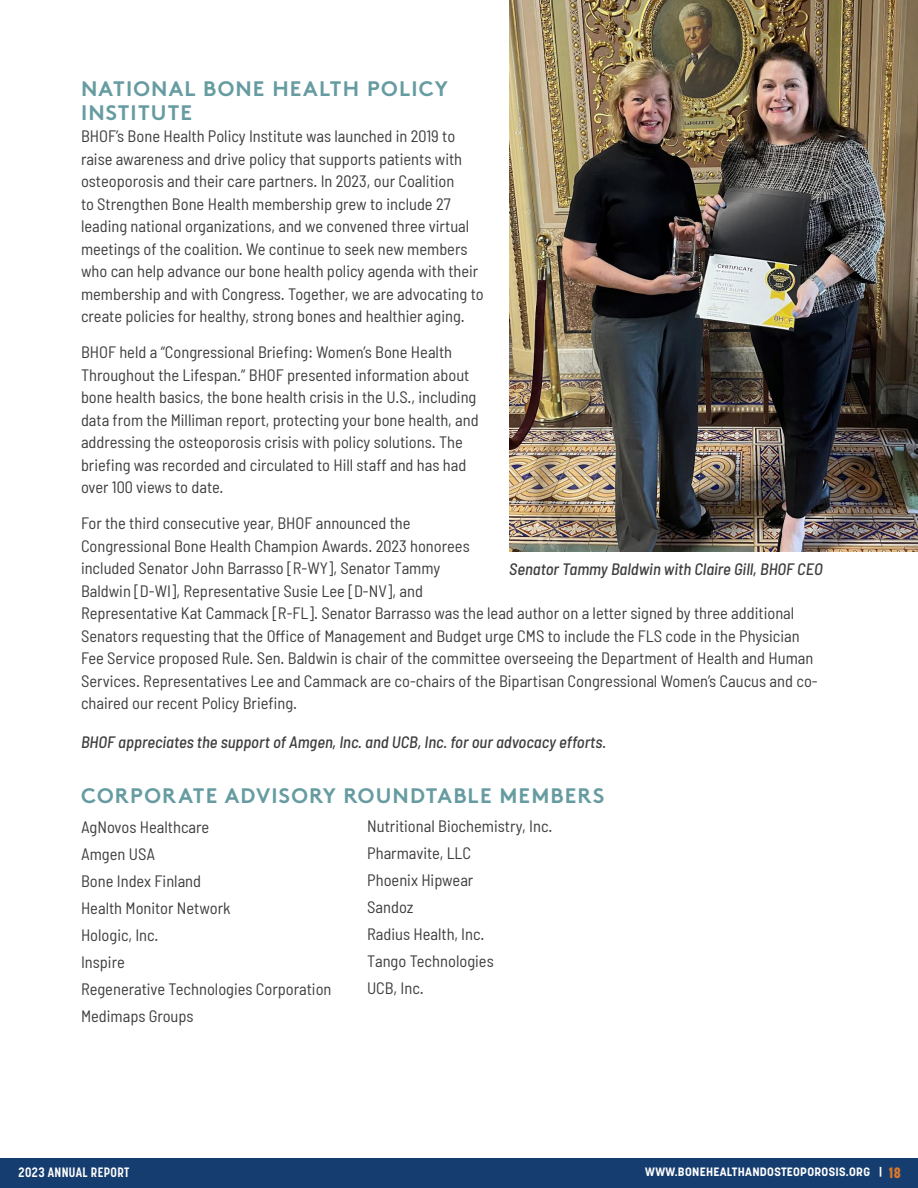
<style>
.page{position:relative;width:918px;height:1188px;background:#fff}
.page>*{position:absolute;margin:0;border:0;box-sizing:border-box;transform-origin:0 0}
.t1{font:700 21px/24px "Brown";letter-spacing:.055em;color:#669ca1}
.t2{font:semi-condensed 16.5px/22.5px "Barlow";color:#3e3e3f}
.t3{font:italic 500 semi-condensed 16.5px "Barlow";color:#3e3e3f}
.t4{font:700 13.5px "Korolev Condensed";letter-spacing:.025em;color:#fff}
.t5{font:700 12px "Korolev";letter-spacing:.025em;color:#fff}
.s1{font-family:"Korolev Condensed";font-weight:800;font-size:15px;color:#db7829}
</style>
<div class="page">
<div style="left:0;top:1159px;width:918px;height:29px;background:#163d6f"></div>
<img style="left:509px;top:0;width:409px;height:552px">
<p class="t1" style="left:81px;top:74px;width:368px">NATIONAL BONE HEALTH POLICY<br>INSTITUTE</p>
<p class="t2" style="left:81px;top:125px;width:404px">BHOF’s Bone Health Policy Institute was launched in 2019 to raise awareness and drive policy that supports patients with osteoporosis and their care partners. In 2023, our Coalition<br>to Strengthen Bone Health membership grew to include 27 leading national organizations, and we convened three virtual meetings of the coalition. We continue to seek new members who can help advance our bone health policy agenda with their membership and with Congress. Together, we are advocating to create policies for healthy, strong bones and healthier aging.</p>
<p class="t2" style="left:81px;top:341px;width:399px">BHOF held a “Congressional Briefing: Women’s Bone Health Throughout the Lifespan.” BHOF presented information about bone health basics, the bone health crisis in the U.S., including data from the Milliman report, protecting your bone health, and addressing the osteoporosis crisis with policy solutions. The briefing was recorded and circulated to Hill staff and has had over 100 views to date.</p>
<p class="t2" style="left:81px;top:512px;width:738px">For the third consecutive year, BHOF announced the<br>Congressional Bone Health Champion Awards. 2023 honorees<br>included Senator John Barrasso [R-WY], Senator Tammy<br>Baldwin [D-WI], Representative Susie Lee [D-NV], and<br>Representative Kat Cammack [R-FL]. Senator Barrasso was the lead author on a letter signed by three additional Senators requesting that the Office of Management and Budget urge CMS to include the FLS code in the Physician Fee Service proposed Rule. Sen. Baldwin is chair of the committee overseeing the Department of Health and Human Services. Representatives Lee and Cammack are co-chairs of the Bipartisan Congressional Women’s Caucus and co&shy;chaired our recent Policy Briefing.</p>
<p class="t3" style="left:81px;top:730px;width:527px">BHOF appreciates the support of Amgen, Inc. and UCB, Inc. for our advocacy efforts.</p>
<p class="t1" style="left:81px;top:782px;width:525px">CORPORATE ADVISORY ROUNDTABLE MEMBERS</p>
<p class="t2" style="left:81px;top:815px;width:130px">AgNovos Healthcare</p>
<p class="t2" style="left:81px;top:842px;width:76px">Amgen USA</p>
<p class="t2" style="left:81px;top:869px;width:122px">Bone Index Finland</p>
<p class="t2" style="left:81px;top:896px;width:151px">Health Monitor Network</p>
<p class="t2" style="left:81px;top:923px;width:79px">Hologic, Inc.</p>
<p class="t2" style="left:81px;top:950px;width:45px">Inspire</p>
<p class="t2" style="left:81px;top:977px;width:252px">Regenerative Technologies Corporation</p>
<p class="t2" style="left:81px;top:1004px;width:114px">Medimaps Groups</p>
<p class="t3" style="left:509px;top:557px;width:315px">Senator Tammy Baldwin with Claire Gill, BHOF CEO</p>
<p class="t2" style="left:367px;top:814px;width:187px">Nutritional Biochemistry, Inc.</p>
<p class="t2" style="left:367px;top:841px;width:106px">Pharmavite, LLC</p>
<p class="t2" style="left:367px;top:868px;width:108px">Phoenix Hipwear</p>
<p class="t2" style="left:367px;top:895px;width:48px">Sandoz</p>
<p class="t2" style="left:367px;top:922px;width:119px">Radius Health, Inc.</p>
<p class="t2" style="left:367px;top:949px;width:128px">Tango Technologies</p>
<p class="t2" style="left:367px;top:976px;width:58px">UCB, Inc.</p>
<p class="t4" style="left:19px;top:1164px;width:112px">2023 ANNUAL REPORT</p>
<p class="t5" style="left:645px;top:1164px;width:257px">WWW.BONEHEALTHANDOSTEOPOROSIS.ORG | <span class="s1">18</span></p>
</div>
